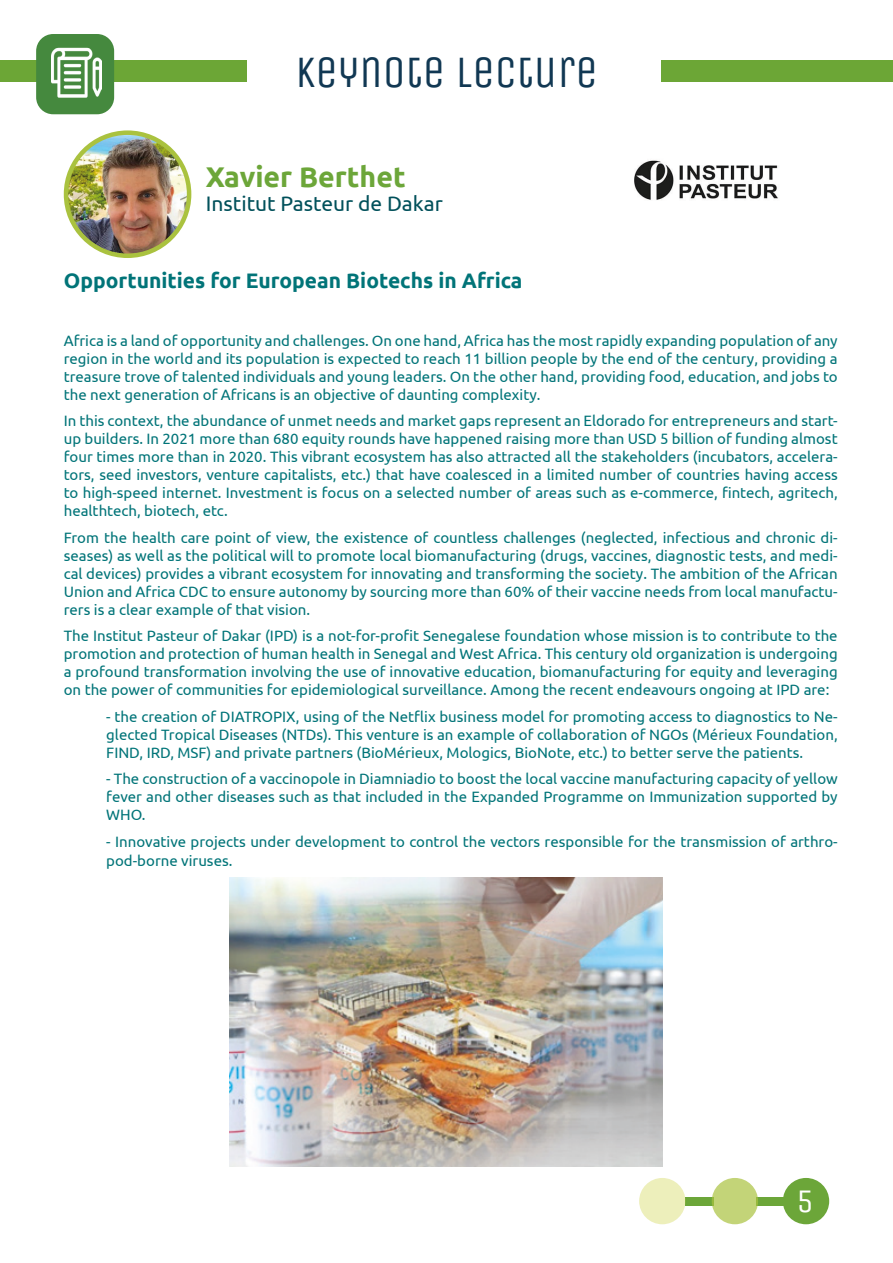
<style>
.page{position:relative;width:893px;height:1263px;background:#fff}
.page>*{position:absolute;margin:0;border:0;box-sizing:border-box;transform-origin:0 0}
.t1{font:45px "Unica One";color:#113853}
.t2{font:33px "Unica One";color:#fff}
.t3{font:700 28.5px "Ubuntu";color:#6ca639}
.t4{font:700 21px "Ubuntu";color:#017478}
.t5{font:21px "Ubuntu";color:#00505a}
.t6{font:15px/18px "Ubuntu";color:#017478;text-align:justify}
</style>
<div class="page">
<div style="left:0;top:60px;width:247px;height:21px;background:#6ca636"></div>
<div style="left:662px;top:60px;width:231px;height:21px;background:#6ca636"></div>
<div style="left:36px;top:34px;width:78px;height:80px;background:#45893e;border-radius:17px"></div>
<img style="left:51px;top:47px;width:50px;height:51px">
<div style="left:685px;top:1197px;width:28px;height:8px;background:#6ca639"></div>
<div style="left:756px;top:1197px;width:29px;height:8px;background:#6ca639"></div>
<div style="left:783px;top:1178px;width:46px;height:46px;background:#6ca639;border-radius:50%"></div>
<div style="left:712px;top:1178px;width:46px;height:46px;background:#c3d478;border-radius:50%"></div>
<div style="left:639px;top:1178px;width:46px;height:46px;background:#edefbb;border-radius:50%"></div>
<img style="left:66px;top:133px;width:123px;height:123px;border-radius:62px">
<div style="left:64px;top:130px;width:127px;height:128px;border:4px solid #aac23f;border-radius:50%"></div>
<img style="left:634px;top:160px;width:144px;height:40px">
<img style="left:230px;top:877px;width:433px;height:289px">
<p class="t1" style="left:295px;top:45px;width:304px">KEYNOTE LECTURE</p>
<p class="t3" style="left:206px;top:160px;width:201px">Xavier Berthet</p>
<p class="t5" style="left:206px;top:191px;width:238px">Institut Pasteur de Dakar</p>
<p class="t4" style="left:64px;top:268px;width:460px">Opportunities for European Biotechs in Africa</p>
<p class="t6" style="left:64px;top:331px;width:775px">Africa is a land of opportunity and challenges. On one hand, Africa has the most rapidly expanding population of any region in the world and its population is expected to reach 11 billion people by the end of the century, providing a treasure trove of talented individuals and young leaders. On the other hand, providing food, education, and jobs to the next generation of Africans is an objective of daunting complexity.</p>
<p class="t6" style="left:64px;top:411px;width:775px">In this context, the abundance of unmet needs and market gaps represent an Eldorado for entrepreneurs and start&shy;up builders. In 2021 more than 680 equity rounds have happened raising more than USD 5 billion of funding almost four times more than in 2020. This vibrant ecosystem has also attracted all the stakeholders (incubators, accelera&shy;tors, seed investors, venture capitalists, etc.) that have coalesced in a limited number of countries having access to high-speed internet. Investment is focus on a selected number of areas such as e-commerce, fintech, agritech, healthtech, biotech, etc.</p>
<p class="t6" style="left:64px;top:528px;width:775px">From the health care point of view, the existence of countless challenges (neglected, infectious and chronic di&shy;seases) as well as the political will to promote local biomanufacturing (drugs, vaccines, diagnostic tests, and medi&shy;cal devices) provides a vibrant ecosystem for innovating and transforming the society. The ambition of the African Union and Africa CDC to ensure autonomy by sourcing more than 60% of their vaccine needs from local manufactu&shy;rers is a clear example of that vision.</p>
<p class="t6" style="left:64px;top:626px;width:775px">The Institut Pasteur of Dakar (IPD) is a not-for-profit Senegalese foundation whose mission is to contribute to the promotion and protection of human health in Senegal and West Africa. This century old organization is undergoing a profound transformation involving the use of innovative education, biomanufacturing for equity and leveraging on the power of communities for epidemiological surveillance. Among the recent endeavours ongoing at IPD are:</p>
<p class="t6" style="left:106px;top:707px;width:733px">- the creation of DIATROPIX, using of the Netflix business model for promoting access to diagnostics to Ne&shy;glected Tropical Diseases (NTDs). This venture is an example of collaboration of NGOs (Mérieux Foundation, FIND, IRD, MSF) and private partners (BioMérieux, Mologics, BioNote, etc.) to better serve the patients.</p>
<p class="t6" style="left:106px;top:769px;width:733px">- The construction of a vaccinopole in Diamniadio to boost the local vaccine manufacturing capacity of yellow fever and other diseases such as that included in the Expanded Programme on Immunization supported by WHO.</p>
<p class="t6" style="left:106px;top:831px;width:733px;line-height:19.5px">- Innovative projects under development to control the vectors responsible for the transmission of arthro&shy;pod-borne viruses.</p>
<p class="t2" style="left:797px;top:1182px;width:18px">5</p>
</div>
